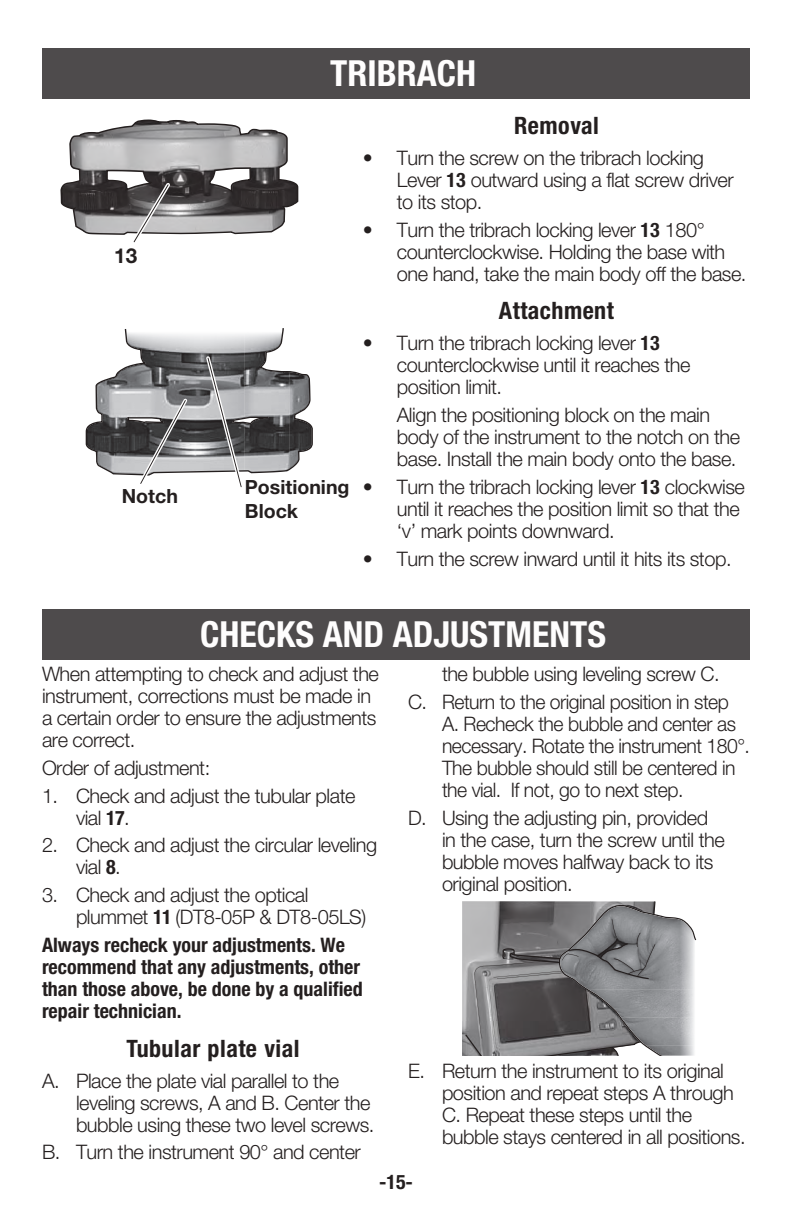
<style>
.page{position:relative;width:792px;height:1224px;background:#fff}
.page>*{position:absolute;margin:0;border:0;box-sizing:border-box;transform-origin:0 0}
.t1{font:700 condensed 36px "Helvetica Neue LT Std";color:#fefdfd}
.t2{font:700 condensed 24px "Helvetica Neue LT Std";letter-spacing:.02em;color:#241f1f}
.t3{font:700 20.6px/24.8px "Helvetica Neue LT Std";color:#241f1f}
.t4{font:300 20px/22px "Helvetica Neue LT Std";letter-spacing:-.025em;color:#241f1f}
.t5{font:700 condensed 20px/22px "Helvetica Neue LT Std";color:#241f1f}
.t6{font:700 19.6px/23.4px "Helvetica Neue LT Std";color:#241f1f}
.s1{font-weight:700;font-stretch:condensed}
</style>
<div class="page">
<div style="left:42px;top:48px;width:708px;height:50px;background:#4e4b4c"></div>
<div style="left:42px;top:609px;width:708px;height:51px;background:#4e4b4c"></div>
<svg style="left:60px;top:120px;width:238px;height:123px"></svg>
<svg style="left:134px;top:184px;width:35px;height:58px"></svg>
<svg style="left:86px;top:328px;width:227px;height:160px"></svg>
<svg style="left:208px;top:358px;width:34px;height:129px;background:#959597"></svg>
<img style="left:462px;top:901px;width:1px;height:155px">
<img style="left:462px;top:1052px;width:3px;height:4px">
<svg style="left:465px;top:901px;width:232px;height:155px;background:#848486"></svg>
<h1 class="t1" style="left:330px;top:51px;width:147px">TRIBRACH</h1>
<p class="t3" style="left:114px;top:242px;width:24px">13</p>
<p class="t6" style="left:122px;top:484px;width:58px">Notch</p>
<p class="t6" style="left:245px;top:475px;width:106px">Positioning<br>Block</p>
<p class="t3" style="left:95px;top:491px;width:61px">Notch</p>
<p class="t3" style="left:224px;top:482px;width:112px">Positioning<br>Block</p>
<p class="t2" style="left:514px;top:111px;width:86px">Removal</p>
<p class="t4" style="left:397px;top:146px;width:338px;text-indent:-34px"><span class="s1">•</span> Turn the screw on the tribrach locking<br>Lever <span class="s1">13</span> outward using a flat screw driver to its stop.</p>
<p class="t4" style="left:397px;top:218px;width:351px;text-indent:-34px">• Turn the tribrach locking lever <span class="s1">13</span> 180° counterclockwise. Holding the base with one hand, take the main body off the base.</p>
<p class="t2" style="left:499px;top:296px;width:116px">Attachment</p>
<p class="t4" style="left:397px;top:332px;width:295px;text-indent:-34px">• Turn the tribrach locking lever <span class="s1">13 </span>counterclockwise until it reaches the position limit.</p>
<p class="t4" style="left:397px;top:404px;width:345px">Align the positioning block on the main body of the instrument to the notch on the base. Install the main body onto the base.</p>
<p class="t4" style="left:397px;top:475px;width:350px;text-indent:-34px">• Turn the tribrach locking lever <span class="s1">13</span> clockwise until it reaches the position limit so that the ‘v’ mark points downward.</p>
<p class="t4" style="left:363px;top:547px;width:370px">• Turn the screw inward until it hits its stop.</p>
<h1 class="t1" style="left:200px;top:613px;width:407px">CHECKS AND ADJUSTMENTS</h1>
<p class="t4" style="left:42px;top:662px;width:338px">When attempting to check and adjust the instrument, corrections must be made in a certain order to ensure the adjustments are correct.</p>
<p class="t4" style="left:42px;top:756px;width:170px">Order of adjustment:</p>
<p class="t4" style="left:76px;top:784px;width:281px;text-indent:-34px">1. Check and adjust the tubular plate vial <span class="s1">17</span>.</p>
<p class="t4" style="left:76px;top:834px;width:303px;text-indent:-34px">2. Check and adjust the circular leveling vial <span class="s1">8</span>.</p>
<p class="t4" style="left:76px;top:884px;width:292px;text-indent:-34px">3. Check and adjust the optical plummet <span class="s1">11</span> (DT8-05P &amp; DT8-05LS)</p>
<p class="t5" style="left:42px;top:933px;width:322px">Always recheck your adjustments. We recommend that any adjustments, other than those above, be done by a qualified repair technician.</p>
<p class="t2" style="left:126px;top:1033px;width:175px">Tubular plate vial</p>
<p class="t4" style="left:76px;top:1069px;width:300px;text-indent:-34px">A. Place the plate vial parallel to the leveling screws, A and B. Center the bubble using these two level screws.</p>
<p class="t4" style="left:42px;top:1141px;width:320px">B. Turn the instrument 90° and center</p>
<p class="t4" style="left:408px;top:660px;width:322px;line-height:27.8px;text-indent:34px">the bubble using leveling screw C.<br>C. Return to the original position in step</p>
<p class="t4" style="left:442px;top:712px;width:310px">A. Recheck the bubble and center as necessary. Rotate the instrument 180°.<br>The bubble should still be centered in the vial. If not, go to next step.</p>
<p class="t4" style="left:442px;top:806px;width:284px;text-indent:-34px">D. Using the adjusting pin, provided in the case, turn the screw until the bubble moves halfway back to its original position.</p>
<p class="t4" style="left:442px;top:1060px;width:305px;text-indent:-34px">E. Return the instrument to its original position and repeat steps A through C. Repeat these steps until the bubble stays centered in all positions.</p>
<p class="t5" style="left:379px;top:1171px;width:35px">-15-</p>
</div>
